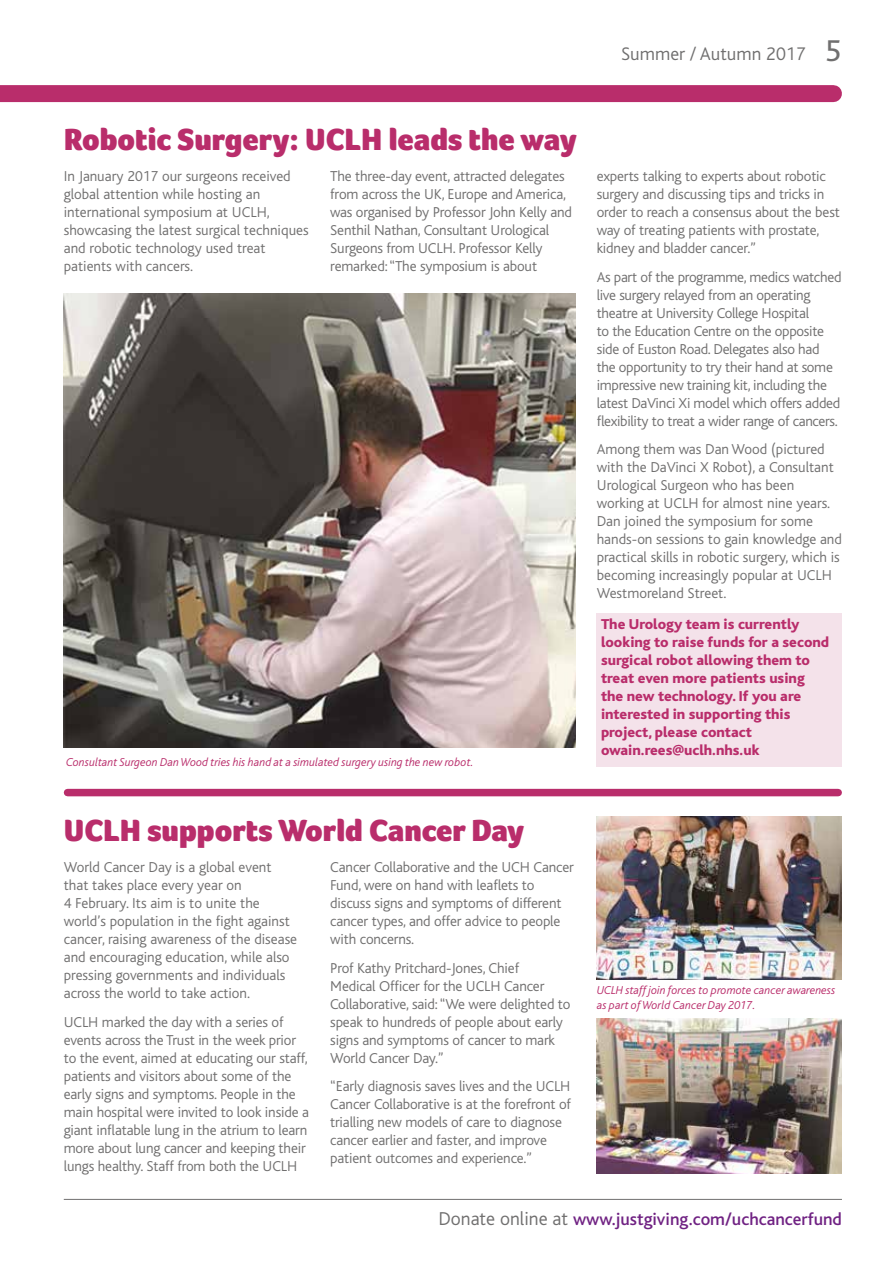
<style>
.page{position:relative;width:893px;height:1263px;background:#fff}
.page>*{position:absolute;margin:0;border:0;box-sizing:border-box;transform-origin:0 0}
.t1{font:900 31.5px "Foco";color:#b92d6b}
.t2{font:300 19.05px "Bliss";color:#706f6f}
.t3{font:500 18px "Bliss";color:#702283}
.t4{font:300 15px/18px "Bliss";letter-spacing:-.01em;color:#706f6f}
.t5{font:800 15px/18px "Bliss";color:#b92d6b}
.t6{font:italic 300 12px/15px "Bliss";color:#b92d6b}
.s1{font-weight:400;font-size:31.5px}
.s2{font-weight:300;font-size:19.5px;color:#706f6f}
</style>
<div class="page">
<hr style="left:64px;top:1199px;width:778px;height:1px;background:#706f6f">
<div style="left:0;top:85px;width:833px;height:17px;background:#b92d6b"></div>
<div style="left:597px;top:614px;width:245px;height:153px;background:#f4e2ea"></div>
<img style="left:597px;top:1018px;width:245px;height:156px">
<img style="left:597px;top:816px;width:245px;height:163px">
<div style="left:68px;top:789px;width:770px;height:7px;background:#b92d6b"></div>
<img style="left:64px;top:294px;width:511px;height:453px">
<p class="t2" style="left:621px;top:43px;width:222px">Summer / Autumn 2017 <span class="s1">5</span></p>
<h1 class="t1" style="left:64px;top:121px;width:515px">Robotic Surgery: UCLH leads the way</h1>
<p class="t4" style="left:64px;top:167px;width:246px">In January 2017 our surgeons received global attention while hosting an international symposium at UCLH, showcasing the latest surgical techniques and robotic technology used treat patients with cancers.</p>
<p class="t4" style="left:330px;top:167px;width:243px">The three-day event, attracted delegates from across the UK, Europe and America, was organised by Professor John Kelly and Senthil Nathan, Consultant Urological Surgeons from UCLH. Professor Kelly remarked: “The symposium is about</p>
<p class="t4" style="left:597px;top:167px;width:245px">experts talking to experts about robotic surgery and discussing tips and tricks in order to reach a consensus about the best way of treating patients with prostate, kidney and bladder cancer.”</p>
<p class="t4" style="left:597px;top:268px;width:246px">As part of the programme, medics watched live surgery relayed from an operating theatre at University College Hospital<br>to the Education Centre on the opposite side of Euston Road. Delegates also had the opportunity to try their hand at some impressive new training kit, including the latest DaVinci Xi model which offers added flexibility to treat a wider range of cancers.</p>
<p class="t4" style="left:597px;top:441px;width:247px">Among them was Dan Wood (pictured with the DaVinci X Robot), a Consultant Urological Surgeon who has been working at UCLH for almost nine years.<br>Dan joined the symposium for some hands-on sessions to gain knowledge and practical skills in robotic surgery, which is becoming increasingly popular at UCLH Westmoreland Street.</p>
<p class="t6" style="left:66px;top:755px;width:409px">Consultant Surgeon Dan Wood tries his hand at a simulated surgery using the new robot.</p>
<h1 class="t1" style="left:64px;top:812px;width:462px">UCLH supports World Cancer Day</h1>
<p class="t4" style="left:64px;top:858px;width:235px">World Cancer Day is a global event that takes place every year on<br>4 February. Its aim is to unite the world’s population in the fight against cancer, raising awareness of the disease and encouraging education, while also pressing governments and individuals across the world to take action.</p>
<p class="t4" style="left:64px;top:1013px;width:247px">UCLH marked the day with a series of events across the Trust in the week prior to the event, aimed at educating our staff, patients and visitors about some of the early signs and symptoms. People in the main hospital were invited to look inside a giant inflatable lung in the atrium to learn more about lung cancer and keeping their lungs healthy. Staff from both the UCLH</p>
<p class="t4" style="left:330px;top:858px;width:245px">Cancer Collaborative and the UCH Cancer Fund, were on hand with leaflets to discuss signs and symptoms of different cancer types, and offer advice to people with concerns.</p>
<p class="t4" style="left:330px;top:959px;width:242px">Prof Kathy Pritchard-Jones, Chief<br>Medical Officer for the UCLH Cancer Collaborative, said: “We were delighted to speak to hundreds of people about early signs and symptoms of cancer to mark World Cancer Day.”</p>
<p class="t4" style="left:330px;top:1077px;width:242px">“Early diagnosis saves lives and the UCLH Cancer Collaborative is at the forefront of trialling new models of care to diagnose cancer earlier and faster, and improve patient outcomes and experience.”</p>
<p class="t5" style="left:601px;top:616px;width:230px">The Urology team is currently looking to raise funds for a second surgical robot allowing them to treat even more patients using the new technology. If you are interested in supporting this project, please contact owain.rees@uclh.nhs.uk</p>
<p class="t6" style="left:597px;top:983px;width:240px">UCLH staff join forces to promote cancer awareness as part of World Cancer Day 2017.</p>
<p class="t3" style="left:439px;top:1210px;width:405px"><span class="s2">Donate online at</span> www.justgiving.com/uchcancerfund</p>
</div>
